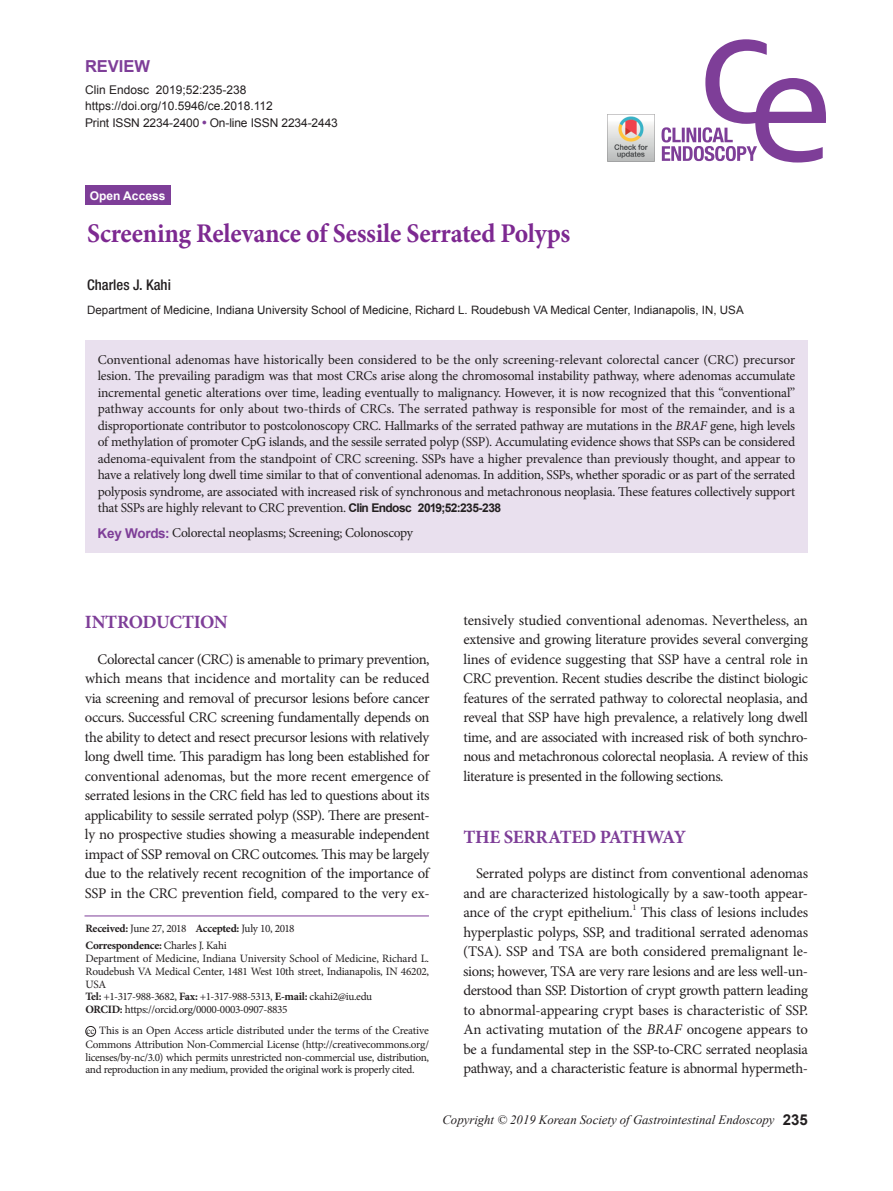
<style>
.page{position:relative;width:893px;height:1191px;background:#fff}
.page>*{position:absolute;margin:0;border:0;box-sizing:border-box;transform-origin:0 0}
.t1{font:700 27px "Minion Pro";letter-spacing:-.01em;color:#7d2991;scale:.95 1}
.t2{font:700 18.75px "Minion Pro";letter-spacing:-.02em;color:#7e3e98}
.t3{font:700 16.5px "Arial";color:#7e3e98}
.t4{font:14.7px/19.5px "Minion Pro";letter-spacing:-.02em;color:#231f20;text-align:justify}
.t5{font:500 condensed 14.7px "Helvetica Neue";color:#231f20}
.t6{font:13.5px/16.5px "Minion Pro";letter-spacing:-.02em;color:#231f20;text-align:justify}
.t7{font:italic 12.75px "Times New Roman";color:#231f20}
.t8{font:12px/16px "Arial";color:#231f20}
.t9{font:700 12px "Arial";color:#fff}
.t10{font:11.55px "Arial";color:#231f20}
.t11{font:11.25px/12.8px "Minion Pro";letter-spacing:-.025em;color:#231f20}
.t12{font:11.25px/17px "Minion Pro";letter-spacing:-.045em;color:#231f20}
.t13{font:8.55px "Minion Pro";color:#231f20}
.s1{font-family:"Helvetica";font-stretch:condensed;color:#7e3e98}
.s2{font-style:italic}
.s3{font-family:"Arial";font-weight:700;font-size:12px}
.s4{font-family:"Arial";font-weight:700;color:#7e3e98}
.s5{font-weight:700}
.s6{font-family:"Times New Roman";font-size:9.3px}
.s7{font-family:"Arial";font-weight:700;font-style:normal;font-size:15px}
</style>
<div class="page">
<svg style="left:661px;top:39px;width:165px;height:123px"></svg>
<div style="left:85px;top:340px;width:723px;height:212px;background:#e9e0ee"></div>
<div style="left:85px;top:186px;width:85px;height:19px;background:#7e3e98"></div>
<div style="left:86px;top:1026px;width:10px;height:10px;border:1px solid #231f20;border-radius:50%"></div>
<hr style="left:85px;top:915px;width:344px;height:1px;background:#7e3e98">
<img style="left:608px;top:116px;width:46px;height:46px">
<p class="t3" style="left:85px;top:56px;width:67px">REVIEW</p>
<p class="t8" style="left:85px;top:82px;width:254px">Clin Endosc 2019;52:235-238 https://doi.org/10.5946/ce.2018.112<br>Print ISSN 2234-2400 <span class="s1">•</span> On-line ISSN 2234-2443</p>
<p class="t9" style="left:90px;top:187px;width:77px">Open Access</p>
<h1 class="t1" style="left:87px;top:214px;width:510px">Screening Relevance of Sessile Serrated Polyps</h1>
<p class="t5" style="left:87px;top:276px;width:85px">Charles J. Kahi</p>
<p class="t10" style="left:87px;top:302px;width:658px">Department of Medicine, Indiana University School of Medicine, Richard L. Roudebush VA Medical Center, Indianapolis, IN, USA</p>
<p class="t6" style="left:98px;top:351px;width:699px">Conventional adenomas have historically been considered to be the only screening-relevant colorectal cancer (CRC) precursor lesion. The prevailing paradigm was that most CRCs arise along the chromosomal instability pathway, where adenomas accumulate incremental genetic alterations over time, leading eventually to malignancy. However, it is now recognized that this “conventional” pathway accounts for only about two-thirds of CRCs. The serrated pathway is responsible for most of the remainder, and is a disproportionate contributor to postcolonoscopy CRC. Hallmarks of the serrated pathway are mutations in the <span class="s2">BRAF</span> gene, high levels of methylation of promoter CpG islands, and the sessile serrated polyp (SSP). Accumulating evidence shows that SSPs can be considered adenoma-equivalent from the standpoint of CRC screening. SSPs have a higher prevalence than previously thought, and appear to have a relatively long dwell time similar to that of conventional adenomas. In addition, SSPs, whether sporadic or as part of the serrated polyposis syndrome, are associated with increased risk of synchronous and metachronous neoplasia. These features collectively support that SSPs are highly relevant to CRC prevention. <span class="s3">Clin Endosc 2019;52:235-238</span></p>
<p class="t6" style="left:98px;top:525px;width:317px"><span class="s4">Key Words:</span> Colorectal neoplasms; Screening; Colonoscopy</p>
<p class="t2" style="left:85px;top:609px;width:144px">INTRODUCTION</p>
<p class="t4" style="left:85px;top:649px;width:346px;text-indent:13px">Colorectal cancer (CRC) is amenable to primary prevention, which means that incidence and mortality can be reduced via screening and removal of precursor lesions before cancer occurs. Successful CRC screening fundamentally depends on the ability to detect and resect precursor lesions with relatively long dwell time. This paradigm has long been established for conventional adenomas, but the more recent emergence of serrated lesions in the CRC field has led to questions about its applicability to sessile serrated polyp (SSP). There are present&shy;ly no prospective studies showing a measurable independent impact of SSP removal on CRC outcomes. This may be largely due to the relatively recent recognition of the importance of SSP in the CRC prevention field, compared to the very ex-</p>
<p class="t12" style="left:85px;top:920px;width:211px"><span class="s5">Received:</span> June 27, 2018 <span class="s5">Accepted:</span> July 10, 2018<br><span class="s5">Correspondence:</span> Charles J. Kahi</p>
<p class="t11" style="left:85px;top:952px;width:345px">Department of Medicine, Indiana University School of Medicine, Richard L.<br>Roudebush VA Medical Center, 1481 West 10th street, Indianapolis, IN 46202, USA<br><span class="s5">Tel:</span> +1-317-988-3682, <span class="s5">Fax:</span> +1-317-988-5313, <span class="s5">E-mail:</span> ckahi2@iu.edu<br><span class="s5">ORCID:</span> https://orcid.org/0000-0003-0907-8835</p>
<p class="t11" style="left:85px;top:1024px;width:345px;text-align:justify"><span class="s6">cc</span> This is an Open Access article distributed under the terms of the Creative Commons Attribution Non-Commercial License (http://creativecommons.org/ licenses/by-nc/3.0) which permits unrestricted non-commercial use, distribution, and reproduction in any medium, provided the original work is properly cited.</p>
<p class="t4" style="left:463px;top:610px;width:346px">tensively studied conventional adenomas. Nevertheless, an extensive and growing literature provides several converging lines of evidence suggesting that SSP have a central role in CRC prevention. Recent studies describe the distinct biologic features of the serrated pathway to colorectal neoplasia, and reveal that SSP have high prevalence, a relatively long dwell time, and are associated with increased risk of both synchro&shy;nous and metachronous colorectal neoplasia. A review of this literature is presented in the following sections.</p>
<p class="t2" style="left:463px;top:823px;width:224px">The Serrated Pathway</p>
<p class="t4" style="left:463px;top:864px;width:346px;text-indent:13px">Serrated polyps are distinct from conventional adenomas and are characterized histologically by a saw-tooth appear&shy;ance of the crypt epithelium.</p>
<p class="t13" style="left:632px;top:902px;width:6px">1</p>
<p class="t4" style="left:463px;top:903px;width:346px;text-indent:177px">This class of lesions includes hyperplastic polyps, SSP, and traditional serrated adenomas (TSA). SSP and TSA are both considered premalignant le&shy;sions; however, TSA are very rare lesions and are less well-un&shy;derstood than SSP. Distortion of crypt growth pattern leading to abnormal-appearing crypt bases is characteristic of SSP.<br>An activating mutation of the <span class="s2">BRAF</span> oncogene appears to be a fundamental step in the SSP-to-CRC serrated neoplasia pathway, and a characteristic feature is abnormal hypermeth-</p>
<p class="t7" style="left:442px;top:1110px;width:367px">Copyright © 2019 Korean Society of Gastrointestinal Endoscopy <span class="s7">235</span></p>
</div>
